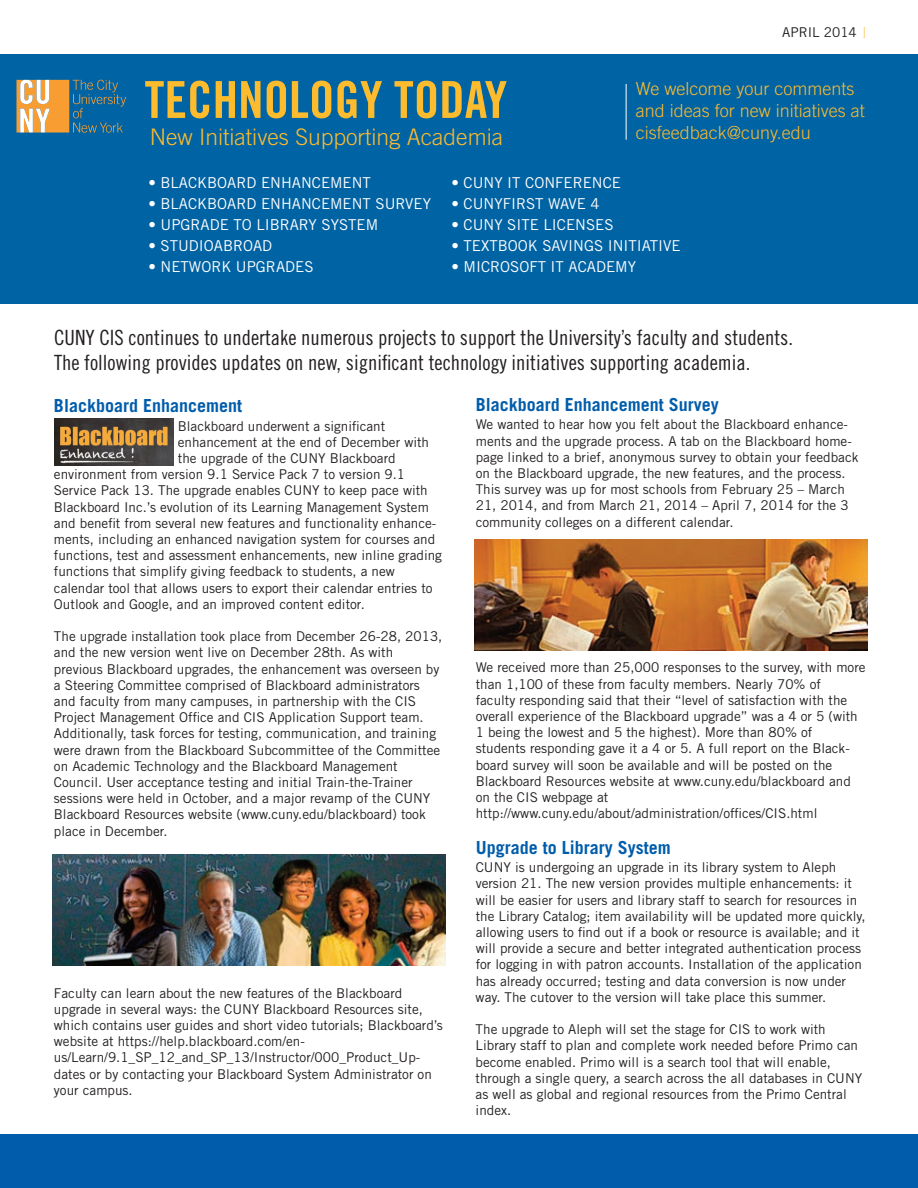
<style>
.page{position:relative;width:918px;height:1188px;background:#fff}
.page>*{position:absolute;margin:0;border:0;box-sizing:border-box;transform-origin:0 0}
.t1{font:51px "Trade Gothic LT Std Bd Cn 20";color:#fdbb2e}
.t2{font:300 22.8px "Trade Gothic LT Std";color:#fdbb2e}
.t3{font:21px/25.2px "Trade Gothic LT Std Cn 18";color:#231f20}
.t4{font:700 18px "Trade Gothic LT Std";color:#015dab}
.t5{font:300 18px/21.6px "Trade Gothic LT Std";color:#fdbb2e}
.t6{font:15px "Trade Gothic LT Std";color:#fff}
.t7{font:13.5px/16.2px "Trade Gothic LT Std";color:#231f20}
.s1{font-weight:300;font-size:15px;color:#fec357}
</style>
<div class="page">
<div style="left:0;top:54px;width:918px;height:250px;background:#0063a4"></div>
<div style="left:0;top:1134px;width:918px;height:54px;background:#015dab"></div>
<svg style="left:16px;top:80px;width:110px;height:53px"></svg>
<div style="left:54px;top:419px;width:124px;height:47px;background:linear-gradient(to bottom,#fff,#fff)"></div>
<img style="left:54px;top:419px;width:119px;height:47px">
<hr style="left:626px;top:84px;width:1px;height:56px;background:#fff">
<img style="left:52px;top:855px;width:393px;height:110px">
<img style="left:474px;top:539px;width:393px;height:111px">
<h1 class="t1" style="left:145px;top:81px;width:364px">TECHNOLOGY TODAY</h1>
<h2 class="t2" style="left:150px;top:129px;width:355px">New Initiatives Supporting Academia</h2>
<p class="t7" style="left:782px;top:25px;width:85px">APRIL 2014 <span class="s1">|</span></p>
<h3 class="t5" style="left:636px;top:80px;width:231px">We welcome your comments and ideas for new initiatives at cisfeedback@cuny.edu</h3>
<p class="t6" style="left:148px;top:177px;width:224px">• BLACKBOARD ENHANCEMENT</p>
<p class="t6" style="left:148px;top:198px;width:284px">• BLACKBOARD ENHANCEMENT SURVEY</p>
<p class="t6" style="left:148px;top:219px;width:231px">• UPGRADE TO LIBRARY SYSTEM</p>
<p class="t6" style="left:148px;top:240px;width:125px">• STUDIOABROAD</p>
<p class="t6" style="left:148px;top:261px;width:166px">• NETWORK UPGRADES</p>
<p class="t6" style="left:452px;top:177px;width:171px">• CUNY IT CONFERENCE</p>
<p class="t6" style="left:452px;top:198px;width:150px">• CUNYFIRST WAVE 4</p>
<p class="t6" style="left:452px;top:219px;width:164px">• CUNY SITE LICENSES</p>
<p class="t6" style="left:452px;top:240px;width:231px">• TEXTBOOK SAVINGS INITIATIVE</p>
<p class="t6" style="left:452px;top:261px;width:186px">• MICROSOFT IT ACADEMY</p>
<h3 class="t3" style="left:54px;top:327px;width:741px">CUNY CIS continues to undertake numerous projects to support the University’s faculty and students.<br>The following provides updates on new, significant technology initiatives supporting academia.</h3>
<h3 class="t4" style="left:54px;top:399px;width:190px">Blackboard Enhancement</h3>
<p class="t7" style="left:178px;top:419px;width:209px">Blackboard underwent a significant</p>
<p class="t7" style="left:178px;top:435px;width:253px">enhancement at the end of December with</p>
<p class="t7" style="left:178px;top:451px;width:219px">the upgrade of the CUNY Blackboard</p>
<p class="t7" style="left:54px;top:468px;width:353px">environment from version 9.1 Service Pack 7 to version 9.1</p>
<p class="t7" style="left:54px;top:484px;width:375px">Service Pack 13. The upgrade enables CUNY to keep pace with</p>
<p class="t7" style="left:54px;top:500px;width:376px">Blackboard Inc.’s evolution of its Learning Management System</p>
<p class="t7" style="left:54px;top:516px;width:384px">and benefit from several new features and functionality enhance-</p>
<p class="t7" style="left:54px;top:532px;width:383px">ments, including an enhanced navigation system for courses and</p>
<p class="t7" style="left:54px;top:549px;width:390px">functions, test and assessment enhancements, new inline grading</p>
<p class="t7" style="left:54px;top:565px;width:342px">functions that simplify giving feedback to students, a new</p>
<p class="t7" style="left:54px;top:581px;width:380px">calendar tool that allows users to export their calendar entries to</p>
<p class="t7" style="left:54px;top:597px;width:312px">Outlook and Google, and an improved content editor.</p>
<p class="t7" style="left:54px;top:630px;width:390px">The upgrade installation took place from December 26-28, 2013, and the new version went live on December 28th. As with previous Blackboard upgrades, the enhancement was overseen by a Steering Committee comprised of Blackboard administrators and faculty from many campuses, in partnership with the CIS Project Management Office and CIS Application Support team.<br>Additionally, task forces for testing, communication, and training were drawn from the Blackboard Subcommittee of the Committee on Academic Technology and the Blackboard Management Council. User acceptance testing and initial Train-the-Trainer sessions were held in October, and a major revamp of the CUNY Blackboard Resources website (www.cuny.edu/blackboard) took place in December.</p>
<p class="t7" style="left:54px;top:986px;width:390px">Faculty can learn about the new features of the Blackboard upgrade in several ways: the CUNY Blackboard Resources site, which contains user guides and short video tutorials; Blackboard’s website at https://help.blackboard.com/en&shy;us/Learn/9.1_SP_12_and_SP_13/Instructor/000_Product_Up&shy;dates or by contacting your Blackboard System Administrator on your campus.</p>
<h3 class="t4" style="left:476px;top:398px;width:245px">Blackboard Enhancement Survey</h3>
<p class="t7" style="left:476px;top:418px;width:384px">We wanted to hear how you felt about the Blackboard enhance&shy;ments and the upgrade process. A tab on the Blackboard home&shy;page linked to a brief, anonymous survey to obtain your feedback on the Blackboard upgrade, the new features, and the process.<br>This survey was up for most schools from February 25 – March 21, 2014, and from March 21, 2014 – April 7, 2014 for the 3 community colleges on a different calendar.</p>
<p class="t7" style="left:476px;top:661px;width:391px">We received more than 25,000 responses to the survey, with more than 1,100 of these from faculty members. Nearly 70% of<br>faculty responding said that their “level of satisfaction with the overall experience of the Blackboard upgrade” was a 4 or 5 (with 1 being the lowest and 5 the highest). More than 80% of students responding gave it a 4 or 5. A full report on the Black&shy;board survey will soon be available and will be posted on the Blackboard Resources website at www.cuny.edu/blackboard and on the CIS webpage at http://www.cuny.edu/about/administration/offices/CIS.html</p>
<h3 class="t4" style="left:476px;top:841px;width:196px">Upgrade to Library System</h3>
<p class="t7" style="left:476px;top:861px;width:392px">CUNY is undergoing an upgrade in its library system to Aleph version 21. The new version provides multiple enhancements: it will be easier for users and library staff to search for resources in the Library Catalog; item availability will be updated more quickly, allowing users to find out if a book or resource is available; and it will provide a secure and better integrated authentication process for logging in with patron accounts. Installation of the application has already occurred; testing and data conversion is now under way. The cutover to the version will take place this summer.</p>
<p class="t7" style="left:476px;top:1022px;width:388px">The upgrade to Aleph will set the stage for CIS to work with Library staff to plan and complete work needed before Primo can become enabled. Primo will is a search tool that will enable, through a single query, a search across the all databases in CUNY as well as global and regional resources from the Primo Central index.</p>
</div>
